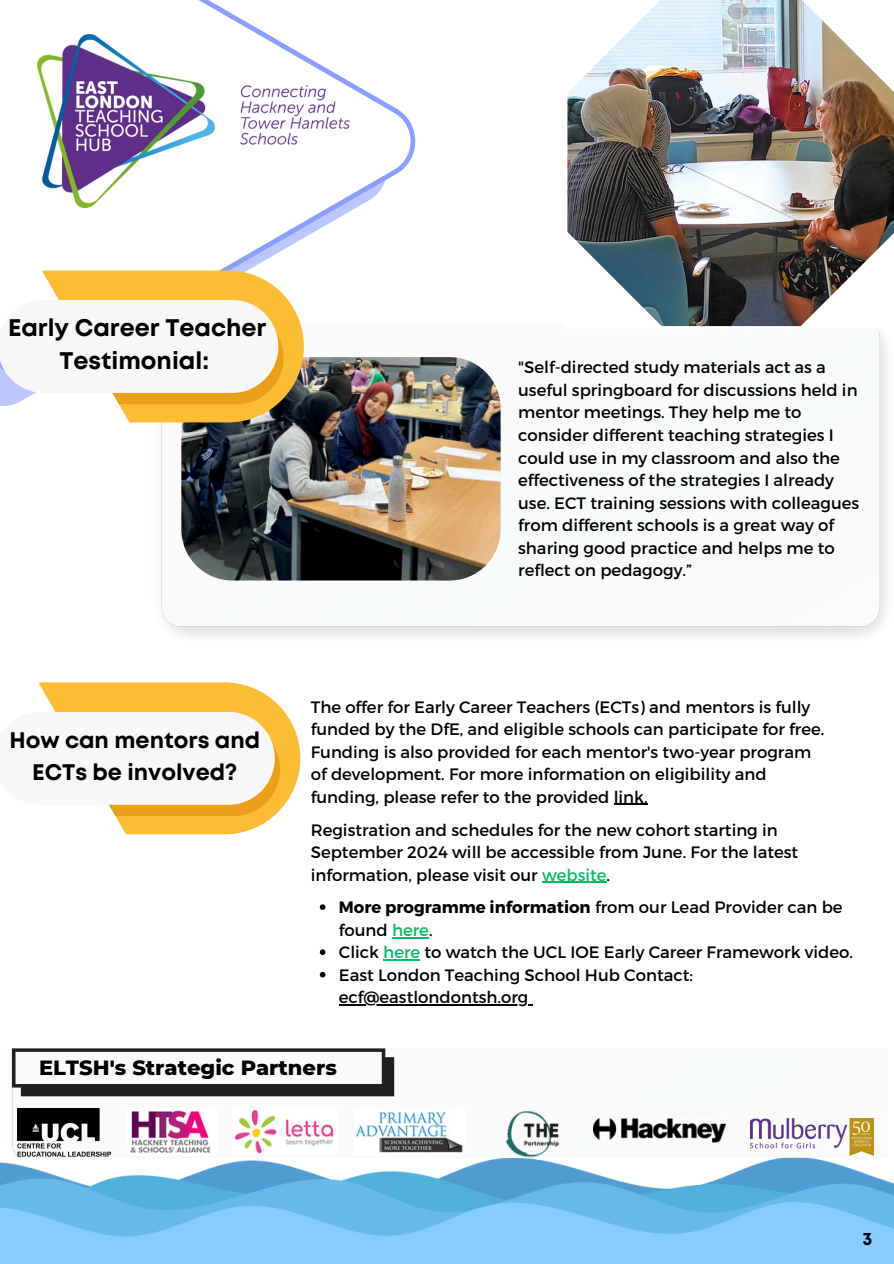
<style>
.page{position:relative;width:894px;height:1264px;background:#fff}
.page>*{position:absolute;margin:0;border:0;box-sizing:border-box;transform-origin:0 0}
.t1{font:700 24px/32.7px "Mont";color:#000;text-align:center}
.t2{font:700 22.5px/31.5px "Mont";color:#000;text-align:center}
.t3{font:800 21px "Montserrat";color:#000}
.t4{font:700 18px "Mont";color:#000}
.t5{font:16.5px/22.5px "Montserrat";color:#000}
.s1{color:#00bf63}
.s2{font-weight:700}
</style>
<div class="page">
<img style="left:150px;top:329px;width:737px;height:308px">
<img style="left:181px;top:357px;width:319px;height:223px;border-radius:51px">
<svg style="left:37px;top:0;width:378px;height:382px"></svg>
<img style="left:38px;top:35px;width:311px;height:172px">
<svg style="left:0;top:270px;width:304px;height:152px"></svg>
<svg style="left:38px;top:682px;width:262px;height:152px"></svg>
<svg style="left:320px;top:904px;width:5px;height:6px"></svg>
<hr style="left:392px;top:937px;width:37px;height:1px;background:#00bf63">
<svg style="left:320px;top:949px;width:5px;height:6px"></svg>
<hr style="left:383px;top:959px;width:37px;height:1px;background:#00bf63">
<svg style="left:320px;top:971px;width:5px;height:6px"></svg>
<hr style="left:339px;top:1004px;width:189px;height:1px;background:#000">
<hr style="left:613px;top:803px;width:34px;height:2px;background:#000">
<img style="left:0;top:1157px;width:893px;height:106px">
<img style="left:11px;top:1048px;width:863px;height:109px">
<img style="left:128px;top:1108px;width:88px;height:47px">
<img style="left:232px;top:1108px;width:106px;height:46px">
<img style="left:354px;top:1108px;width:110px;height:47px">
<img style="left:18px;top:1108px;width:93px;height:49px">
<svg style="left:12px;top:1048px;width:382px;height:48px"></svg>
<img style="left:481px;top:1110px;width:104px;height:47px">
<img style="left:593px;top:1118px;width:132px;height:24px">
<img style="left:750px;top:1118px;width:123px;height:37px">
<img style="left:567px;top:0;width:326px;height:327px">
<hr style="left:542px;top:881px;width:64px;height:1px;background:#00bf63">
<p class="t1" style="left:8px;top:313px;width:260px">Early Career Teacher<br>Testimonial:</p>
<p class="t5" style="left:518px;top:355px;width:342px">"Self-directed study materials act as a useful springboard for discussions held in mentor meetings. They help me to consider different teaching strategies I could use in my classroom and also the effectiveness of the strategies I already use. ECT training sessions with colleagues from different schools is a great way of sharing good practice and helps me to reflect on pedagogy.”</p>
<h1 class="t2" style="left:9px;top:726px;width:252px">How can mentors and<br>ECTs be involved?</h1>
<p class="t5" style="left:311px;top:694px;width:515px">The offer for Early Career Teachers (ECTs) and mentors is fully funded by the DfE, and eligible schools can participate for free.<br>Funding is also provided for each mentor's two-year program of development. For more information on eligibility and funding, please refer to the provided link.</p>
<p class="t5" style="left:311px;top:817px;width:489px">Registration and schedules for the new cohort starting in<br>September 2024 will be accessible from June. For the latest information, please visit our <span class="s1">website</span>.</p>
<p class="t5" style="left:339px;top:895px;width:505px"><span class="s2">More programme information</span> from our Lead Provider can be found <span class="s1">here</span>.</p>
<h1 class="t5" style="left:339px;top:940px;width:515px">Click <span class="s1">here</span> to watch the UCL IOE Early Career Framework video.</h1>
<p class="t5" style="left:339px;top:962px;width:355px">East London Teaching School Hub Contact:</p>
<p class="t5" style="left:339px;top:985px;width:191px">ecf@eastlondontsh.org</p>
<h2 class="t3" style="left:39px;top:1054px;width:299px">ELTSH's Strategic Partners</h2>
<p class="t4" style="left:862px;top:1231px;width:11px">3</p>
</div>
